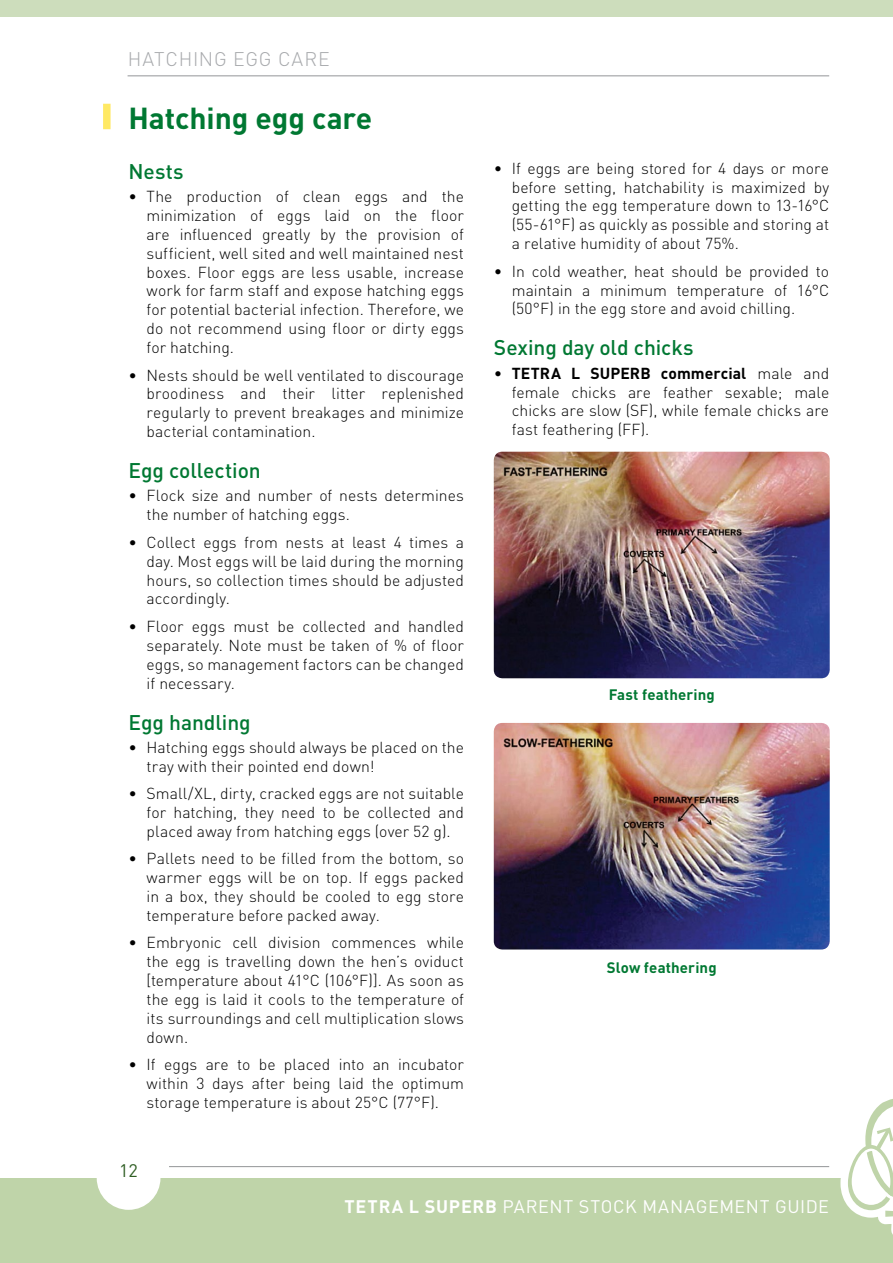
<style>
.page{position:relative;width:893px;height:1263px;background:#fff}
.page>*{position:absolute;margin:0;border:0;box-sizing:border-box;transform-origin:0 0}
.t1{font:700 30px "DIN Pro";letter-spacing:-.005em;color:#007832}
.t2{font:500 21px "DIN Pro";letter-spacing:-.005em;color:#007832}
.t3{font:300 19.5px "DIN Pro";letter-spacing:.04em;color:#a7a9ac}
.t4{font:18px "DIN Pro";letter-spacing:.03em;color:#fff}
.t5{font:18px "DIN Pro";color:#2f5e23}
.t6{font:300 15.75px/18.9px "DIN Pro";color:#000;text-align:justify}
.t7{font:700 15px "DIN Pro";letter-spacing:.01em;color:#007832}
.s1{font-weight:700}
</style>
<div class="page">
<div style="left:0;top:1178px;width:893px;height:85px;background:#bfd4a9"></div>
<div style="left:0;top:0;width:893px;height:17px;background:#cdddbc"></div>
<div style="left:97px;top:1146px;width:63px;height:64px;background:#fff;border-radius:50%"></div>
<div style="left:103px;top:104px;width:8px;height:25px;background:#ffe964"></div>
<img style="left:494px;top:452px;width:336px;height:226px">
<img style="left:494px;top:723px;width:336px;height:226px">
<svg style="left:339px;top:1099px;width:554px;height:136px"></svg>
<hr style="left:128px;top:75px;width:701px;height:1px;background:#939598">
<hr style="left:169px;top:1166px;width:660px;height:1px;background:#939598">
<p class="t3" style="left:128px;top:44px;width:203px">Hatchi ng egg care</p>
<h1 class="t1" style="left:129px;top:93px;width:245px">Hatching egg care</h1>
<h2 class="t2" style="left:129px;top:154px;width:57px">Nests</h2>
<p class="t6" style="left:147px;top:185px;width:319px;text-indent:-18px">• The production of clean eggs and the minimization of eggs laid on the floor are influenced greatly by the provision of sufficient, well sited and well maintained nest boxes. Floor eggs are less usable, increase work for farm staff and expose hatching eggs for potential bacterial infection. Therefore, we do not recommend using floor or dirty eggs for hatching.</p>
<p class="t6" style="left:147px;top:364px;width:319px;text-indent:-18px">• N ests should be well ventilated to discourage broodiness and their litter replenished regularly to prevent breakages and minimize bacterial contamination.</p>
<h2 class="t2" style="left:129px;top:454px;width:134px">Egg collection</h2>
<p class="t6" style="left:147px;top:485px;width:319px;text-indent:-18px">• Flock size and number of nests determines the number of hatching eggs.</p>
<p class="t6" style="left:147px;top:531px;width:319px;text-indent:-18px">• Collect eggs from nests at least 4 times a day. Most eggs will be laid during the morning hours, so collection times should be adjusted accordingly.</p>
<p class="t6" style="left:147px;top:615px;width:319px;text-indent:-18px">• Floor eggs must be collected and handled separately. N ote must be taken of % of floor eggs, so management factors can be changed if necessary.</p>
<h2 class="t2" style="left:129px;top:705px;width:124px">Egg handling</h2>
<p class="t6" style="left:147px;top:736px;width:319px;text-indent:-18px">• Hatching eggs should always be placed on the tray with their pointed end down!</p>
<p class="t6" style="left:147px;top:782px;width:319px;text-indent:-18px">• Small/XL, dirty, cracked eggs are not suitable for hatching, they need to be collected and placed away from hatching eggs (over 52 g).</p>
<p class="t6" style="left:147px;top:848px;width:319px;text-indent:-18px">• Pallets need to be filled from the bottom, so warmer eggs will be on top. If eggs packed in a box, they should be cooled to egg store temperature before packed away.</p>
<p class="t6" style="left:147px;top:932px;width:319px;text-indent:-18px">• Embryonic cell division commences while the egg is travelling down the hen’s oviduct [temperature about 41°C (106°F)]. As soon as the egg is laid it cools to the temperature of its surroundings and cell multiplication slows down.</p>
<p class="t6" style="left:147px;top:1054px;width:319px;text-indent:-18px">• If eggs are to be placed into an incubator within 3 days after being laid the optimum storage temperature is about 25°C (77°F).</p>
<p class="t5" style="left:119px;top:1158px;width:20px">12</p>
<p class="t6" style="left:512px;top:157px;width:319px;text-indent:-18px">• If eggs are being stored for 4 days or more before setting, hatchability is maximized by getting the egg temperature down to 13-16°C (55-61°F) as quickly as possible and storing at a relative humidity of about 75%.</p>
<p class="t6" style="left:512px;top:260px;width:319px;text-indent:-18px">• In cold weather, heat should be provided to maintain a minimum temperature of 16°C (50°F) in the egg store and avoid chilling.</p>
<h2 class="t2" style="left:494px;top:331px;width:201px">Sexing day old chicks</h2>
<p class="t6" style="left:512px;top:362px;width:319px;text-indent:-18px">• <span class="s1">TETRA L SUPERB commercial</span> male and female chicks are feather sexable; male chicks are slow (SF), while female chicks are fast feathering (FF).</p>
<p class="t7" style="left:609px;top:682px;width:108px">Fast feathering</p>
<p class="t7" style="left:607px;top:954px;width:111px">Slow feathering</p>
<p class="t4" style="left:344px;top:1194px;width:486px"><span class="s1">TETRA L SUPERB</span> PARENT STOCK MANAGEMENT GUIDE</p>
</div>
